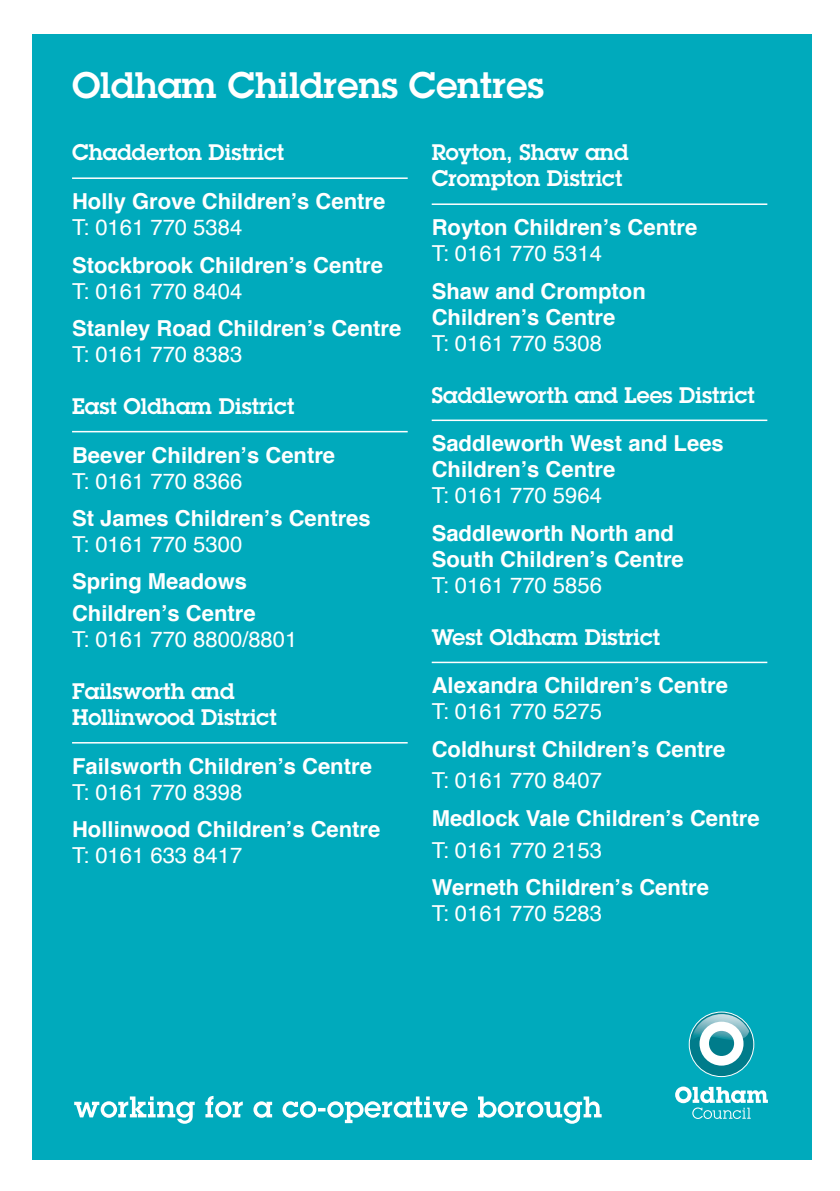
<style>
.page{position:relative;width:840px;height:1191px;background:#fff}
.page>*{position:absolute;margin:0;border:0;box-sizing:border-box;transform-origin:0 0}
.t1{font:600 36px "Lubalin Graph Std";color:#fff}
.t2{font:700 22px/26px "Helvetica";color:#fff}
.t3{font:22px "Helvetica";color:#fff}
.t4{font:600 22px/26px "Lubalin Graph Std";color:#fff}
</style>
<div class="page">
<div style="left:32px;top:34px;width:779px;height:1125px;background:#00aabc"></div>
<svg style="left:675px;top:1086px;width:92px;height:33px"></svg>
<div style="left:688px;top:1012px;width:65px;height:64px;background:#007c8b;border-radius:50%"></div>
<div style="left:688px;top:1011px;width:65px;height:66px;border:1px solid #fff;border-radius:50%"></div>
<svg style="left:690px;top:1014px;width:58px;height:51px"></svg>
<hr style="left:72px;top:177px;width:335px;height:2px;background:#fff">
<hr style="left:72px;top:431px;width:335px;height:1px;background:#fff">
<hr style="left:72px;top:742px;width:335px;height:1px;background:#fff">
<hr style="left:431px;top:203px;width:335px;height:2px;background:#fff">
<hr style="left:431px;top:419px;width:335px;height:2px;background:#fff">
<hr style="left:431px;top:661px;width:335px;height:2px;background:#fff">
<svg style="left:74px;top:1096px;width:527px;height:27px"></svg>
<h1 class="t1" style="left:72px;top:61px;width:473px">Oldham Childrens Centres</h1>
<p class="t4" style="left:72px;top:139px;width:214px">Chadderton District</p>
<p class="t2" style="left:72px;top:187px;width:314px">Holly Grove Children’s Centre</p>
<p class="t3" style="left:72px;top:209px;width:172px">T: 0161 770 5384</p>
<p class="t2" style="left:72px;top:250px;width:312px">Stockbrook Children’s Centre</p>
<p class="t3" style="left:72px;top:272px;width:172px">T: 0161 770 8404</p>
<p class="t2" style="left:72px;top:314px;width:330px">Stanley Road Children’s Centre</p>
<p class="t3" style="left:72px;top:335px;width:172px">T: 0161 770 8383</p>
<p class="t4" style="left:72px;top:393px;width:224px">East Oldham District</p>
<p class="t2" style="left:72px;top:441px;width:264px">Beever Children’s Centre</p>
<p class="t3" style="left:72px;top:462px;width:172px">T: 0161 770 8366</p>
<p class="t2" style="left:72px;top:504px;width:300px">St James Children’s Centres</p>
<p class="t3" style="left:72px;top:525px;width:172px">T: 0161 770 5300</p>
<p class="t2" style="left:72px;top:564px;width:185px;line-height:31.6px">Spring Meadows<br>Children’s Centre</p>
<p class="t3" style="left:72px;top:620px;width:227px">T: 0161 770 8800/8801</p>
<p class="t4" style="left:72px;top:678px;width:206px">Failsworth and<br>Hollinwood District</p>
<p class="t2" style="left:72px;top:752px;width:301px">Failsworth Children’s Centre</p>
<p class="t3" style="left:72px;top:773px;width:172px">T: 0161 770 8398</p>
<p class="t2" style="left:72px;top:815px;width:310px">Hollinwood Children’s Centre</p>
<p class="t3" style="left:72px;top:836px;width:172px">T: 0161 633 8417</p>
<p class="t4" style="left:431px;top:139px;width:198px">Royton, Shaw and<br>Crompton District</p>
<p class="t2" style="left:431px;top:213px;width:267px">Royton Children’s Centre</p>
<p class="t3" style="left:431px;top:235px;width:172px">T: 0161 770 5314</p>
<p class="t2" style="left:431px;top:276px;width:215px">Shaw and Crompton<br>Children’s Centre</p>
<p class="t3" style="left:431px;top:324px;width:172px">T: 0161 770 5308</p>
<p class="t4" style="left:431px;top:381px;width:324px">Saddleworth and Lees District</p>
<p class="t2" style="left:431px;top:429px;width:293px">Saddleworth West and Lees<br>Children’s Centre</p>
<p class="t3" style="left:431px;top:477px;width:172px">T: 0161 770 5964</p>
<p class="t2" style="left:431px;top:519px;width:253px">Saddleworth North and<br>South Children’s Centre</p>
<p class="t3" style="left:431px;top:566px;width:172px">T: 0161 770 5856</p>
<p class="t4" style="left:431px;top:623px;width:230px">West Oldham District</p>
<p class="t2" style="left:431px;top:671px;width:297px">Alexandra Children’s Centre</p>
<p class="t3" style="left:431px;top:693px;width:172px">T: 0161 770 5275</p>
<p class="t2" style="left:431px;top:735px;width:295px">Coldhurst Children’s Centre</p>
<p class="t3" style="left:431px;top:762px;width:172px">T: 0161 770 8407</p>
<p class="t2" style="left:431px;top:804px;width:329px">Medlock Vale Children’s Centre</p>
<p class="t3" style="left:431px;top:831px;width:172px">T: 0161 770 2153</p>
<p class="t2" style="left:431px;top:873px;width:279px">Werneth Children’s Centre</p>
<p class="t3" style="left:431px;top:894px;width:172px">T: 0161 770 5283</p>
</div>
